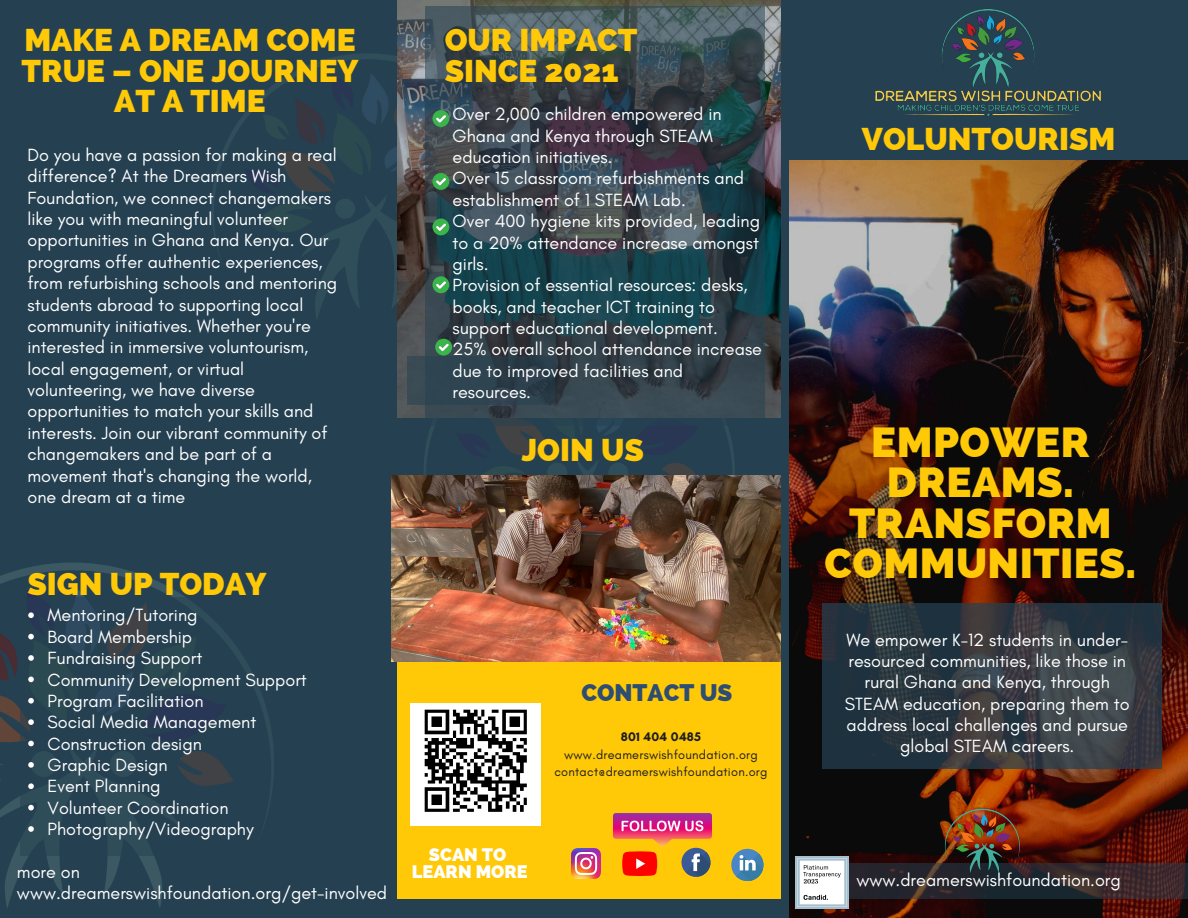
<style>
.page{position:relative;width:1188px;height:918px;background:#254151}
.page>*{position:absolute;margin:0;border:0;box-sizing:border-box;transform-origin:0 0}
.t1{font:800 42px/40.5px "Raleway";letter-spacing:.01em;color:#ffc908;text-align:center}
.t2{font:800 31.5px/30.3px "Raleway";color:#ffc908;text-align:center}
.t3{font:800 24px "Raleway";color:#2e4d72}
.t4{font:800 18.15px/16.8px "Raleway";color:#fff;text-align:center}
.t5{font:18px/21.3px "Glacial Indifference";color:#fff}
.t6{font:12.75px "Glacial Indifference";letter-spacing:.02em;color:#1d1d1f}
.t7{font:700 12.75px "Glacial Indifference";letter-spacing:.02em;color:#1d1d1f}
</style>
<div class="page">
<div style="left:397px;top:639px;width:384px;height:260px;background:#ffc908"></div>
<img style="left:571px;top:849px;width:30px;height:29px">
<div style="left:681px;top:848px;width:29px;height:29px;background:#3a5a98;border-radius:50%"></div>
<svg style="left:686px;top:852px;width:25px;height:25px"></svg>
<div style="left:731px;top:849px;width:33px;height:32px;background:#4a86c5;border-radius:50%"></div>
<svg style="left:736px;top:854px;width:28px;height:27px"></svg>
<img style="left:212px;top:54px;width:428px;height:422px">
<img style="left:0;top:409px;width:407px;height:499px">
<img style="left:790px;top:160px;width:398px;height:758px">
<svg style="left:848px;top:863px;width:340px;height:35px"></svg>
<svg style="left:622px;top:851px;width:35px;height:25px"></svg>
<img style="left:410px;top:704px;width:131px;height:122px">
<img style="left:397px;top:0;width:384px;height:417px">
<svg style="left:822px;top:603px;width:339px;height:166px"></svg>
<img style="left:914px;top:780px;width:133px;height:134px">
<svg style="left:426px;top:6px;width:339px;height:419px"></svg>
<img style="left:614px;top:813px;width:98px;height:33px">
<div style="left:408px;top:356px;width:147px;height:48px;background:linear-gradient(to right,#354a55,#283b48)"></div>
<img style="left:392px;top:476px;width:389px;height:186px">
<div style="left:20px;top:597px;width:354px;height:259px;background:#254151"></div>
<img style="left:870px;top:9px;width:237px;height:172px">
<img style="left:796px;top:856px;width:52px;height:53px">
<svg style="left:28px;top:612px;width:6px;height:6px"></svg>
<svg style="left:28px;top:634px;width:6px;height:5px"></svg>
<svg style="left:28px;top:655px;width:6px;height:6px"></svg>
<svg style="left:28px;top:677px;width:6px;height:5px"></svg>
<svg style="left:28px;top:698px;width:6px;height:6px"></svg>
<svg style="left:28px;top:719px;width:6px;height:6px"></svg>
<svg style="left:28px;top:741px;width:6px;height:5px"></svg>
<svg style="left:28px;top:762px;width:6px;height:6px"></svg>
<svg style="left:28px;top:783px;width:6px;height:6px"></svg>
<svg style="left:28px;top:805px;width:6px;height:5px"></svg>
<svg style="left:28px;top:826px;width:6px;height:6px"></svg>
<svg style="left:432px;top:110px;width:17px;height:17px"></svg>
<svg style="left:432px;top:173px;width:17px;height:17px"></svg>
<svg style="left:432px;top:219px;width:17px;height:16px"></svg>
<svg style="left:432px;top:276px;width:17px;height:17px"></svg>
<svg style="left:435px;top:339px;width:17px;height:17px"></svg>
<p class="t2" style="left:22px;top:25px;width:338px">MAKE A DREAM COME<br>TRUE – ONE JOURNEY<br>AT A TIME</p>
<p class="t5" style="left:27px;top:144px;width:311px">Do you have a passion for making a real difference? At the Dreamers Wish Foundation, we connect changemakers like you with meaningful volunteer opportunities in Ghana and Kenya. Our programs offer authentic experiences, from refurbishing schools and mentoring students abroad to supporting local community initiatives. Whether you're interested in immersive voluntourism, local engagement, or virtual volunteering, we have diverse opportunities to match your skills and interests. Join our vibrant community of changemakers and be part of a movement that's changing the world, one dream at a time</p>
<h2 class="t2" style="left:445px;top:24px;width:194px;line-height:31.5px;text-align:left">OUR IMPACT<br>SINCE 2021</h2>
<h2 class="t5" style="left:453px;top:103px;width:311px">Over 2,000 children empowered in<br>Ghana and Kenya through STEAM education initiatives.<br>Over 15 classroom refurbishments and establishment of 1 STEAM Lab.<br>Over 400 hygiene kits provided, leading to a 20% attendance increase amongst girls.<br>Provision of essential resources: desks, books, and teacher ICT training to support educational development.<br>25% overall school attendance increase due to improved facilities and resources.</h2>
<p class="t2" style="left:521px;top:435px;width:124px">JOIN US</p>
<p class="t2" style="left:27px;top:569px;width:241px">SIGN UP TODAY</p>
<h5 class="t5" style="left:48px;top:604px;width:151px">Mentoring/Tutoring</h5>
<p class="t5" style="left:48px;top:626px;width:146px">Board Membership</p>
<h1 class="t5" style="left:48px;top:647px;width:156px">Fundraising Support</h1>
<p class="t5" style="left:48px;top:669px;width:261px">Community Development Support</p>
<h5 class="t5" style="left:48px;top:690px;width:157px">Program Facilitation</h5>
<h5 class="t5" style="left:48px;top:711px;width:210px">Social Media Management</h5>
<p class="t5" style="left:48px;top:733px;width:156px">Construction design</p>
<p class="t5" style="left:48px;top:754px;width:122px">Graphic Design</p>
<h2 class="t5" style="left:48px;top:775px;width:115px">Event Planning</h2>
<p class="t5" style="left:48px;top:797px;width:183px">Volunteer Coordination</p>
<h3 class="t5" style="left:48px;top:818px;width:208px">Photography/Videography</h3>
<p class="t5" style="left:17px;top:861px;width:372px">more on www.dreamerswishfoundation.org/get-involved</p>
<p class="t4" style="left:412px;top:846px;width:117px">SCAN TO<br>LEARN MORE</p>
<p class="t3" style="left:581px;top:678px;width:152px">CONTACT US</p>
<h2 class="t7" style="left:621px;top:729px;width:82px">801 404 0485</h2>
<p class="t6" style="left:564px;top:747px;width:195px">www.dreamerswishfoundation.org</p>
<p class="t6" style="left:554px;top:764px;width:215px">contact@dreamerswishfoundation.org</p>
<h2 class="t2" style="left:862px;top:123px;width:255px">VOLUNTOURISM</h2>
<h5 class="t1" style="left:825px;top:422px;width:313px">EMPOWER<br>DREAMS.<br>TRANSFORM<br>COMMUNITIES.</h5>
<p class="t5" style="left:845px;top:629px;width:286px;text-align:center">We empower K-12 students in under&shy;resourced communities, like those in rural Ghana and Kenya, through<br>STEAM education, preparing them to address local challenges and pursue global STEAM careers.</p>
<p class="t5" style="left:856px;top:869px;width:266px">www.dreamerswishfoundation.org</p>
</div>
